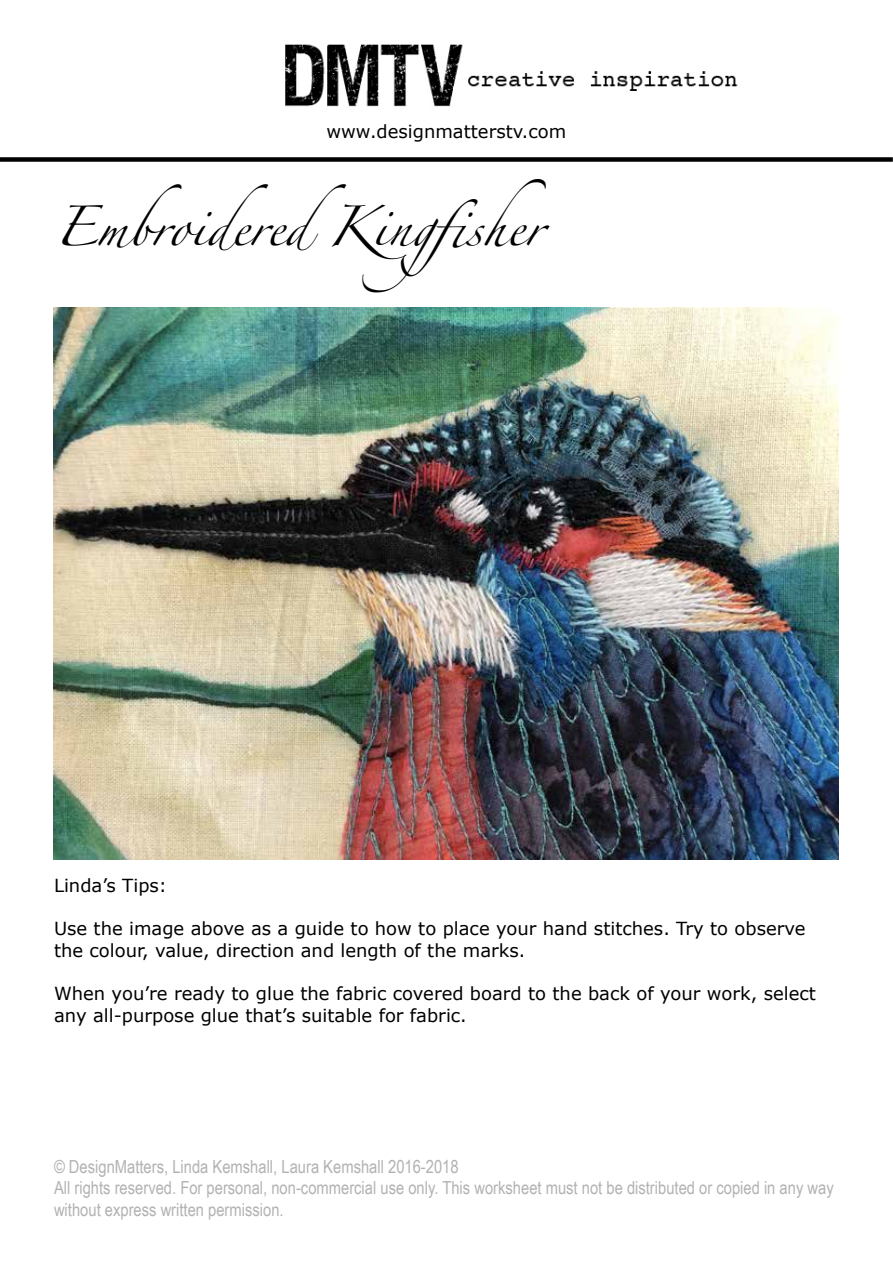
<style>
.page{position:relative;width:893px;height:1263px;background:#fff}
.page>*{position:absolute;margin:0;border:0;box-sizing:border-box;transform-origin:0 0}
.t1{font:36px "Zapfino";color:#000}
.t2{font:18px/21.6px "Verdana";color:#000}
.t3{font:18px/21.6px "Arial Narrow";color:#b3b2b2}
</style>
<div class="page">
<img style="left:285px;top:44px;width:453px;height:63px">
<div style="left:0;top:157px;width:893px;height:5px;background:#000"></div>
<img style="left:54px;top:308px;width:785px;height:551px">
<p class="t2" style="left:326px;top:121px;width:241px">www.designmatterstv.com</p>
<h1 class="t1" style="left:54px;top:212px;width:493px">EmbroideredKingfisher</h1>
<p class="t2" style="left:54px;top:875px;width:115px">Linda’s Tips:</p>
<p class="t2" style="left:54px;top:918px;width:753px">Use the image above as a guide to how to place your hand stitches. Try to observe the colour, value, direction and length of the marks.</p>
<p class="t2" style="left:54px;top:983px;width:763px">When you’re ready to glue the fabric covered board to the back of your work, select any all-purpose glue that’s suitable for fabric.</p>
<p class="t3" style="left:54px;top:1155px;width:781px">© DesignMatters, Linda Kemshall, Laura Kemshall 2016-2018<br>All rights reserved. For personal, non-commercial use only. This worksheet must not be distributed or copied in any way without express written permission.</p>
</div>
